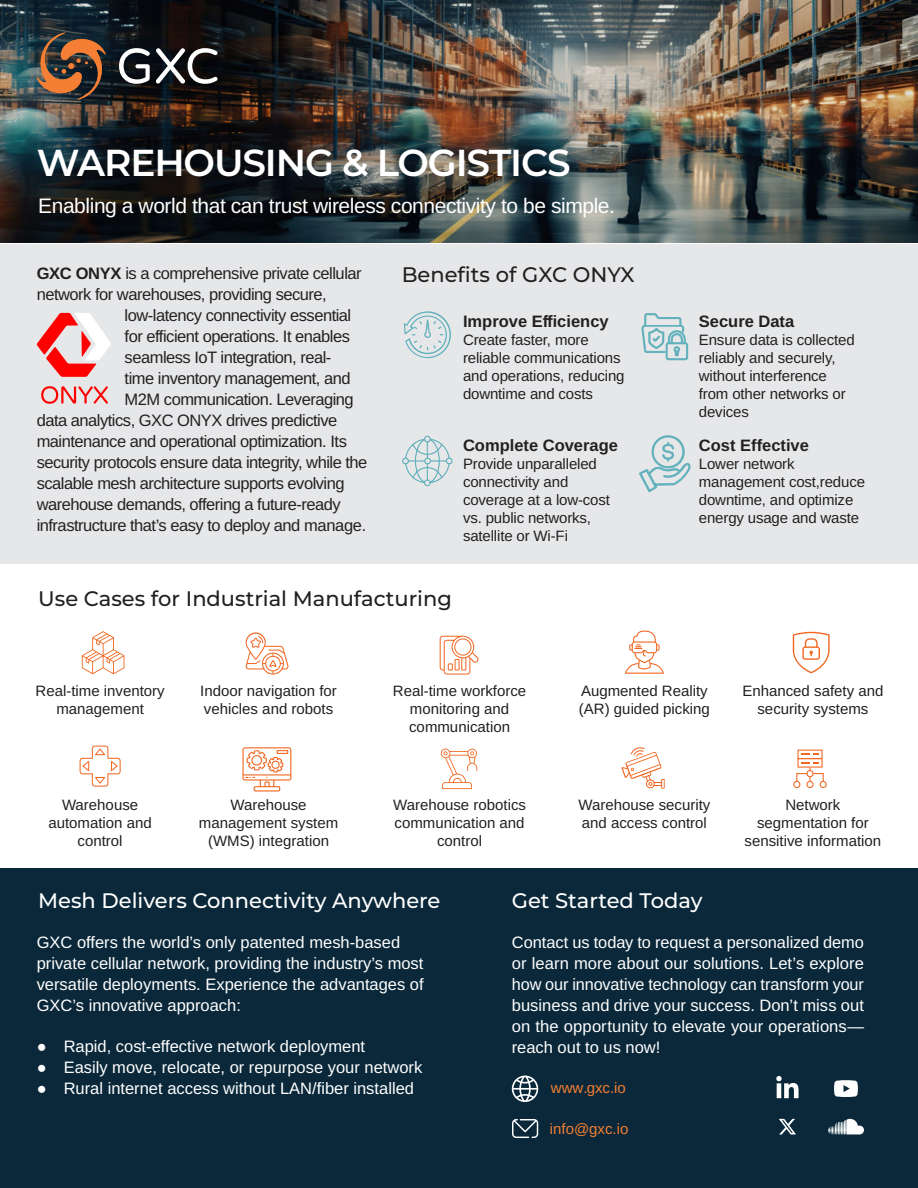
<style>
.page{position:relative;width:918px;height:1188px;background:#fff}
.page>*{position:absolute;margin:0;border:0;box-sizing:border-box;transform-origin:0 0}
.t1{font:600 37.5px "Montserrat";letter-spacing:-.03em;color:#fff}
.t2{font:21px "Arimo";letter-spacing:-.02em;color:#fff}
.t3{font:500 21px "Montserrat";color:#231f20}
.t4{font:500 21px "Montserrat";color:#fff}
.t5{font:16.5px/21px "Arimo";color:#fff}
.t6{font:16.5px "Arimo";letter-spacing:-.03em;color:#231f20}
.t7{font:700 16.5px "Arimo";color:#231f20}
.t8{font:15px/18px "Arimo";color:#231f20;text-align:center}
.t9{font:15px "Arimo";color:#f47f34}
.s1{font-weight:700}
</style>
<div class="page">
<div style="left:0;top:868px;width:918px;height:320px;background:#0a2839"></div>
<div style="left:0;top:244px;width:918px;height:320px;background:#e6e7e9"></div>
<img style="left:0;top:0;width:918px;height:243px">
<svg style="left:119px;top:48px;width:31px;height:36px"></svg>
<svg style="left:156px;top:48px;width:62px;height:36px"></svg>
<svg style="left:37px;top:32px;width:69px;height:68px;background:#674935"></svg>
<svg style="left:37px;top:313px;width:74px;height:64px"></svg>
<svg style="left:41px;top:386px;width:67px;height:18px"></svg>
<svg style="left:512px;top:1076px;width:26px;height:26px"></svg>
<hr style="left:512px;top:1088px;width:26px;height:2px;background:#fff">
<svg style="left:512px;top:1119px;width:26px;height:19px"></svg>
<svg style="left:776px;top:1076px;width:23px;height:22px"></svg>
<svg style="left:779px;top:1119px;width:17px;height:15px"></svg>
<svg style="left:834px;top:1080px;width:24px;height:17px"></svg>
<svg style="left:828px;top:1119px;width:36px;height:15px"></svg>
<svg style="left:625px;top:630px;width:39px;height:44px"></svg>
<svg style="left:440px;top:748px;width:37px;height:41px"></svg>
<svg style="left:440px;top:636px;width:38px;height:39px"></svg>
<svg style="left:245px;top:632px;width:44px;height:43px"></svg>
<svg style="left:622px;top:747px;width:43px;height:42px"></svg>
<svg style="left:793px;top:632px;width:37px;height:41px"></svg>
<svg style="left:242px;top:747px;width:49px;height:45px"></svg>
<svg style="left:82px;top:631px;width:42px;height:43px"></svg>
<svg style="left:80px;top:746px;width:41px;height:41px"></svg>
<svg style="left:793px;top:750px;width:34px;height:38px"></svg>
<svg style="left:404px;top:311px;width:47px;height:47px"></svg>
<svg style="left:402px;top:436px;width:51px;height:50px"></svg>
<svg style="left:639px;top:435px;width:51px;height:57px"></svg>
<svg style="left:642px;top:313px;width:46px;height:47px"></svg>
<h1 class="t1" style="left:37px;top:141px;width:536px">WAREHOUSING &amp; LOGISTICS</h1>
<h2 class="t2" style="left:38px;top:198px;width:578px">Enabling a world that can trust wireless connectivity to be simple.</h2>
<p class="t6" style="left:37px;top:267px;width:326px"><span class="s1">GXC ONYX</span> is a comprehensive private cellular</p>
<p class="t6" style="left:37px;top:288px;width:292px">network for warehouses, providing secure,</p>
<p class="t6" style="left:125px;top:309px;width:228px">low-latency connectivity essential</p>
<p class="t6" style="left:125px;top:330px;width:227px">for efficient operations. It enables</p>
<p class="t6" style="left:125px;top:351px;width:208px">seamless IoT integration, real-</p>
<p class="t6" style="left:125px;top:372px;width:227px">time inventory management, and</p>
<p class="t6" style="left:125px;top:393px;width:231px">M2M communication. Leveraging</p>
<p class="t6" style="left:37px;top:414px;width:302px">data analytics, GXC ONYX drives predictive</p>
<p class="t6" style="left:37px;top:435px;width:312px">maintenance and operational optimization. Its</p>
<p class="t6" style="left:37px;top:456px;width:332px">security protocols ensure data integrity, while the</p>
<p class="t6" style="left:37px;top:477px;width:309px">scalable mesh architecture supports evolving</p>
<p class="t6" style="left:37px;top:498px;width:306px">warehouse demands, offering a future-ready</p>
<p class="t6" style="left:37px;top:519px;width:331px">infrastructure that’s easy to deploy and manage.</p>
<h2 class="t3" style="left:402px;top:260px;width:234px">Benefits of GXC ONYX</h2>
<p class="t7" style="left:463px;top:310px;width:147px">Improve Efficiency</p>
<p class="t8" style="left:463px;top:332px;width:163px;text-align:left">Create faster, more reliable communications and operations, reducing downtime and costs</p>
<p class="t7" style="left:463px;top:434px;width:156px">Complete Coverage</p>
<p class="t8" style="left:463px;top:456px;width:148px;text-align:left">Provide unparalleled connectivity and coverage at a low-cost vs. public networks, satellite or Wi-Fi</p>
<h2 class="t3" style="left:38px;top:584px;width:415px">Use Cases for Industrial Manufacturing</h2>
<p class="t7" style="left:699px;top:310px;width:97px">Secure Data</p>
<p class="t8" style="left:699px;top:332px;width:157px;text-align:left">Ensure data is collected reliably and securely, without interference from other networks or devices</p>
<p class="t7" style="left:699px;top:434px;width:112px">Cost Effective</p>
<p class="t8" style="left:699px;top:456px;width:168px;text-align:left">Lower network management cost,reduce downtime, and optimize energy usage and waste</p>
<p class="t8" style="left:36px;top:683px;width:131px">Real-time inventory management</p>
<p class="t8" style="left:200px;top:683px;width:138px;text-align:left">Indoor navigation for vehicles and robots</p>
<p class="t8" style="left:393px;top:683px;width:135px">Real-time workforce monitoring and communication</p>
<p class="t8" style="left:579px;top:683px;width:132px;text-align:left">Augmented Reality (AR) guided picking</p>
<p class="t8" style="left:742px;top:683px;width:142px">Enhanced safety and security systems</p>
<p class="t8" style="left:48px;top:797px;width:105px">Warehouse automation and control</p>
<p class="t8" style="left:199px;top:797px;width:141px">Warehouse management system (WMS) integration</p>
<p class="t8" style="left:393px;top:797px;width:134px">Warehouse robotics communication and control</p>
<p class="t8" style="left:578px;top:797px;width:133px;text-align:left">Warehouse security and access control</p>
<p class="t8" style="left:745px;top:797px;width:138px">Network segmentation for sensitive information</p>
<h2 class="t4" style="left:38px;top:886px;width:404px">Mesh Delivers Connectivity Anywhere</h2>
<p class="t5" style="left:37px;top:933px;width:389px">GXC offers the world’s only patented mesh-based private cellular network, providing the industry’s most versatile deployments. Experience the advantages of GXC’s innovative approach:</p>
<p class="t5" style="left:37px;top:1036px;width:330px">● Rapid, cost-effective network deployment</p>
<p class="t5" style="left:37px;top:1057px;width:387px">● Easily move, relocate, or repurpose your network</p>
<p class="t5" style="left:37px;top:1078px;width:379px">● Rural internet access without LAN/fiber installed</p>
<p class="t9" style="left:551px;top:1082px;width:77px">www.gxc.io</p>
<p class="t9" style="left:550px;top:1123px;width:80px">info@gxc.io</p>
<h2 class="t4" style="left:512px;top:886px;width:192px">Get Started Today</h2>
<p class="t5" style="left:512px;top:933px;width:354px;text-align:justify">Contact us today to request a personalized demo or learn more about our solutions. Let’s explore how our innovative technology can transform your business and drive your success. Don’t miss out on the opportunity to elevate your operations— reach out to us now!</p>
</div>
